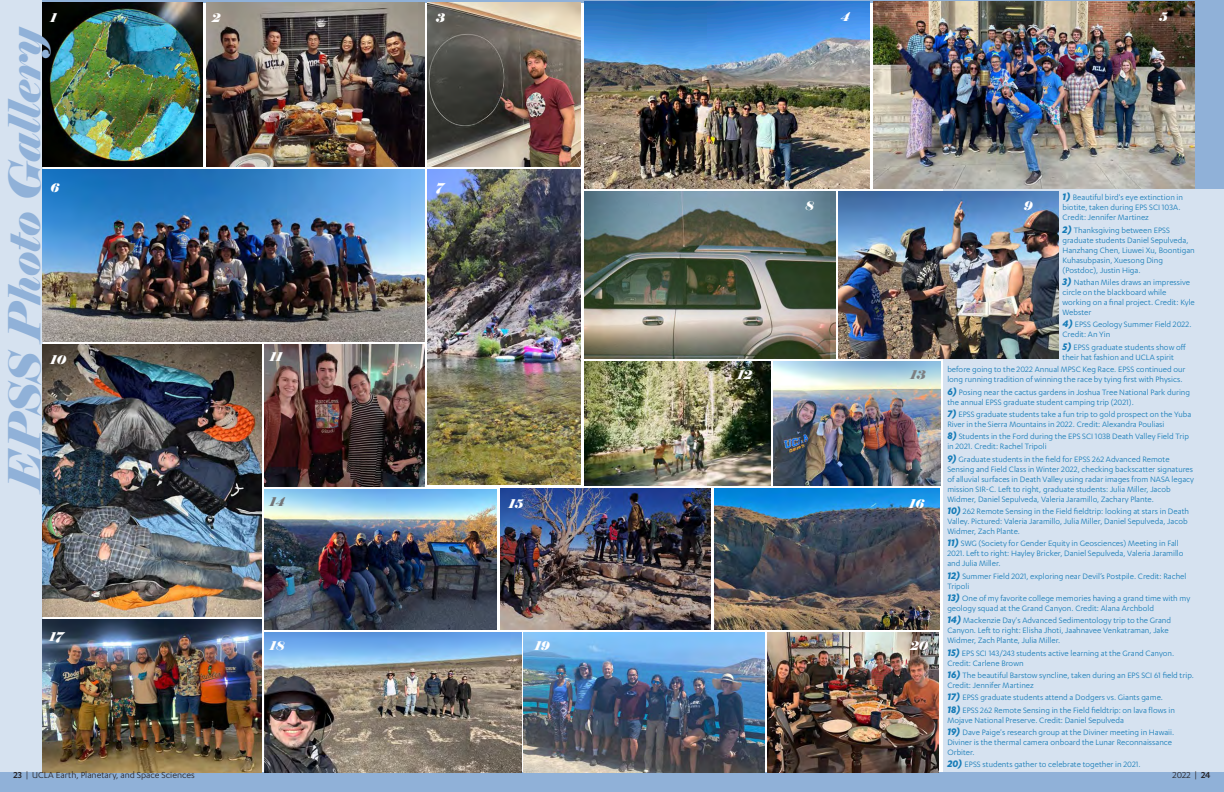
<style>
.page{position:relative;width:1224px;height:792px;background:#fff}
.page>*{position:absolute;margin:0;border:0;box-sizing:border-box;transform-origin:0 0}
.Article_Paragraph__K{font:italic 44px "Elephant";color:#90b1d8}
.Article_Paragraph__K-2{font:italic 12px "Elephant";color:#fff}
.Article_Paragraph__K-3{font:italic 12px "Elephant";color:#727477}
.Article_Paragraph__K-4{font:italic 12px "Elephant";color:#7c7e81}
.t1{font:10px "Karbon";color:#231f20}
.Article_Paragraph__K-5{font:9px/10px "Karbon";color:#157bb7}
.s1{font-weight:700;font-style:italic;font-size:11px}
.s2{font-weight:500}
</style>
<div class="page">
<div style="left:943px;top:180px;width:281px;height:593px;background:#d6e2f0"></div>
<div style="left:0;top:0;width:42px;height:792px;background:#d6e2f0"></div>
<div style="left:1195px;top:0;width:29px;height:188px;background:#90b1d8"></div>
<div style="left:0;top:773px;width:1224px;height:19px;background:#90b1d8"></div>
<hr style="left:42px;top:0;width:1182px;height:3px;background:#90b1d8">
<img style="left:42px;top:3px;width:161px;height:164px">
<img style="left:774px;top:361px;width:166px;height:125px">
<img style="left:264px;top:489px;width:233px;height:141px">
<img style="left:42px;top:169px;width:383px;height:172px">
<img style="left:264px;top:632px;width:257px;height:141px">
<img style="left:264px;top:344px;width:161px;height:142px">
<img style="left:206px;top:3px;width:219px;height:164px">
<img style="left:584px;top:362px;width:187px;height:123px">
<img style="left:428px;top:3px;width:153px;height:164px">
<img style="left:428px;top:169px;width:153px;height:315px">
<img style="left:584px;top:192px;width:251px;height:167px">
<img style="left:839px;top:192px;width:219px;height:167px">
<img style="left:768px;top:632px;width:170px;height:141px">
<img style="left:873px;top:1px;width:322px;height:187px">
<img style="left:584px;top:2px;width:286px;height:187px">
<img style="left:42px;top:344px;width:219px;height:273px">
<img style="left:524px;top:632px;width:241px;height:141px">
<img style="left:42px;top:620px;width:220px;height:153px">
<img style="left:500px;top:488px;width:211px;height:142px">
<img style="left:714px;top:488px;width:225px;height:142px">
<p class="Article_Paragraph__K-2" style="left:50px;top:10px;width:8px">1</p>
<p class="Article_Paragraph__K-2" style="left:212px;top:10px;width:10px">2</p>
<p class="Article_Paragraph__K-2" style="left:436px;top:10px;width:10px">3</p>
<p class="Article_Paragraph__K-2" style="left:841px;top:9px;width:10px">4</p>
<p class="Article_Paragraph__K-2" style="left:1159px;top:9px;width:9px">5</p>
<p class="Article_Paragraph__K" style="left:-3px;top:492px;width:469px;rotate:-90deg">EPSS Photo Gallery</p>
<p class="Article_Paragraph__K-2" style="left:50px;top:180px;width:10px">6</p>
<p class="Article_Paragraph__K-2" style="left:436px;top:180px;width:9px">7</p>
<p class="Article_Paragraph__K-2" style="left:1024px;top:198px;width:10px">9</p>
<p class="Article_Paragraph__K-5" style="left:1062px;top:192px;width:122px"><span class="s1">1)</span> Beautiful bird's eye extinction in biotite, taken during EPS SCI 103A.<br>Credit: Jennifer Martinez</p>
<p class="Article_Paragraph__K-5" style="left:1062px;top:225px;width:134px"><span class="s1">2)</span> Thanksgiving between EPSS graduate students Daniel Sepulveda,<br>Hanzhang Chen, Liuwei Xu, Boontigan<br>Kuhasubpasin, Xuesong Ding (Postdoc), Justin Higa.</p>
<p class="Article_Paragraph__K-5" style="left:1062px;top:277px;width:134px"><span class="s1">3)</span> Nathan Miles draws an impressive circle on the blackboard while working on a final project. Credit: Kyle<br>Webster</p>
<p class="Article_Paragraph__K-5" style="left:1062px;top:319px;width:131px"><span class="s1">4)</span> EPSS Geology Summer Field 2022.<br>Credit: An Yin</p>
<p class="Article_Paragraph__K-5" style="left:1062px;top:342px;width:125px"><span class="s1">5)</span> EPSS graduate students show off their hat fashion and UCLA spirit</p>
<p class="Article_Paragraph__K-2" style="left:805px;top:198px;width:10px">8</p>
<p class="Article_Paragraph__K-2" style="left:50px;top:352px;width:17px">10</p>
<p class="Article_Paragraph__K-2" style="left:270px;top:349px;width:14px">11</p>
<p class="Article_Paragraph__K-5" style="left:947px;top:364px;width:240px">before going to the 2022 Annual MPSC Keg Race. EPSS continued our long running tradition of winning the race by tying first with Physics.</p>
<p class="Article_Paragraph__K-5" style="left:947px;top:387px;width:244px"><span class="s1">6)</span> Posing near the cactus gardens in Joshua Tree National Park during the annual EPSS graduate student camping trip (2021).</p>
<p class="Article_Paragraph__K-5" style="left:947px;top:409px;width:245px"><span class="s1">7)</span> EPSS graduate students take a fun trip to gold prospect on the Yuba<br>River in the Sierra Mountains in 2022. Credit: Alexandra Pouliasi</p>
<p class="Article_Paragraph__K-5" style="left:947px;top:431px;width:243px"><span class="s1">8)</span> Students in the Ford during the EPS SCI 103B Death Valley Field Trip in 2021. Credit: Rachel Tripoli</p>
<p class="Article_Paragraph__K-5" style="left:947px;top:454px;width:248px"><span class="s1">9)</span> Graduate students in the field for EPSS 262 Advanced Remote Sensing and Field Class in Winter 2022, checking backscatter signatures of alluvial surfaces in Death Valley using radar images from NASA legacy mission SIR-C. Left to right, graduate students: Julia Miller, Jacob Widmer, Daniel Sepulveda, Valeria Jaramillo, Zachary Plante.</p>
<p class="Article_Paragraph__K-5" style="left:947px;top:506px;width:243px"><span class="s1">10)</span> 262 Remote Sensing in the Field fieldtrip: looking at stars in Death<br>Valley. Pictured: Valeria Jaramillo, Julia Miller, Daniel Sepulveda, Jacob<br>Widmer, Zach Plante.</p>
<p class="Article_Paragraph__K-5" style="left:947px;top:538px;width:238px"><span class="s1">11)</span> SWG (Society for Gender Equity in Geosciences) Meeting in Fall<br>2021. Left to right: Hayley Bricker, Daniel Sepulveda, Valeria Jaramillo and Julia Miller.</p>
<p class="Article_Paragraph__K-5" style="left:947px;top:571px;width:241px"><span class="s1">12)</span> Summer Field 2021, exploring near Devil’s Postpile. Credit: Rachel<br>Tripoli</p>
<p class="Article_Paragraph__K-5" style="left:947px;top:593px;width:244px"><span class="s1">13)</span> One of my favorite college memories having a grand time with my geology squad at the Grand Canyon. Credit: Alana Archbold</p>
<p class="Article_Paragraph__K-5" style="left:947px;top:615px;width:225px"><span class="s1">14)</span> Mackenzie Day's Advanced Sedimentology trip to the Grand<br>Canyon. Left to right: Elisha Jhoti, Jaahnavee Venkatraman, Jake<br>Widmer, Zach Plante, Julia Miller.</p>
<p class="Article_Paragraph__K-5" style="left:947px;top:648px;width:228px"><span class="s1">15)</span> EPS SCI 143/243 students active learning at the Grand Canyon.<br>Credit: Carlene Brown</p>
<p class="Article_Paragraph__K-5" style="left:947px;top:670px;width:248px"><span class="s1">16)</span> The beautiful Barstow syncline, taken during an EPS SCI 61 field trip.<br>Credit: Jennifer Martinez</p>
<p class="Article_Paragraph__K-5" style="left:947px;top:692px;width:217px"><span class="s1">17)</span> EPSS graduate students attend a Dodgers vs. Giants game.</p>
<p class="Article_Paragraph__K-5" style="left:947px;top:705px;width:229px"><span class="s1">18)</span> EPSS 262 Remote Sensing in the Field fieldtrip: on lava flows in<br>Mojave National Preserve. Credit: Daniel Sepulveda</p>
<p class="Article_Paragraph__K-5" style="left:947px;top:727px;width:228px"><span class="s1">19)</span> Dave Paige's research group at the Diviner meeting in Hawaii.<br>Diviner is the thermal camera onboard the Lunar Reconnaissance<br>Orbiter.</p>
<p class="Article_Paragraph__K-5" style="left:947px;top:759px;width:195px"><span class="s1">20)</span> EPSS students gather to celebrate together in 2021.</p>
<p class="Article_Paragraph__K-2" style="left:737px;top:367px;width:16px">12</p>
<p class="Article_Paragraph__K-4" style="left:910px;top:367px;width:17px">13</p>
<p class="Article_Paragraph__K-3" style="left:270px;top:494px;width:17px">14</p>
<p class="Article_Paragraph__K-2" style="left:509px;top:496px;width:16px">15</p>
<p class="Article_Paragraph__K-2" style="left:909px;top:496px;width:16px">16</p>
<p class="Article_Paragraph__K-2" style="left:49px;top:630px;width:15px">17</p>
<p class="Article_Paragraph__K-2" style="left:910px;top:639px;width:19px">20</p>
<p class="Article_Paragraph__K-2" style="left:270px;top:639px;width:16px">18</p>
<p class="Article_Paragraph__K-2" style="left:535px;top:639px;width:16px">19</p>
<p class="t1" style="left:14px;top:769px;width:183px"><span class="s2">23</span> | UCLA Earth, Planetary, and Space Sciences</p>
<p class="t1" style="left:1173px;top:769px;width:39px">2022 | <span class="s2">24</span></p>
</div>
